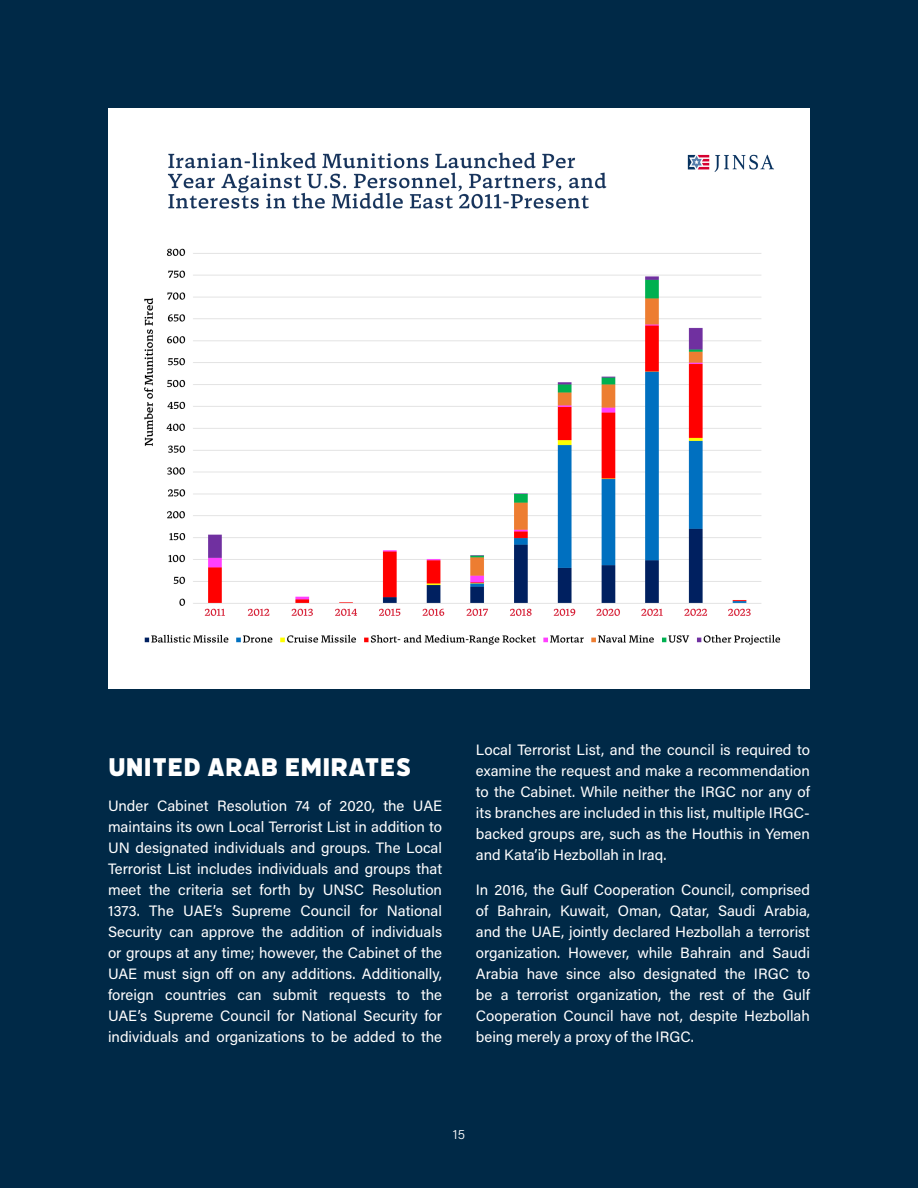
<style>
.page{position:relative;width:918px;height:1188px;background:#002947}
.page>*{position:absolute;margin:0;border:0;box-sizing:border-box;transform-origin:0 0}
.t1{font:28.5px "Filicudi Solid";color:#fff}
.Body_Copy{font:15px/21px "Acumin Pro";color:#fff;text-align:justify}
.t2{font:300 13.5px "Acumin Pro";color:#fff}
</style>
<div class="page">
<div style="left:108px;top:108px;width:702px;height:580px;background:#fff"></div>
<img style="left:144px;top:152px;width:637px;height:493px">
<p class="t1" style="left:108px;top:750px;width:17px">UNITED</p>
<p class="t1" style="left:207px;top:750px;width:188px">ARAB EMIRATES</p>
<p class="Body_Copy" style="left:108px;top:795px;width:336px">Under Cabinet Resolution 74 of 2020, the UAE maintains its own Local Terrorist List in addition to UN designated individuals and groups. The Local Terrorist List includes individuals and groups that meet the criteria set forth by UNSC Resolution 1373. The UAE’s Supreme Council for National Security can approve the addition of individuals or groups at any time; however, the Cabinet of the UAE must sign off on any additions. Additionally, foreign countries can submit requests to the UAE’s Supreme Council for National Security for individuals and organizations to be added to the</p>
<p class="Body_Copy" style="left:476px;top:739px;width:336px">Local Terrorist List, and the council is required to examine the request and make a recommendation to the Cabinet. While neither the IRGC nor any of its branches are included in this list, multiple IRGC&shy;backed groups are, such as the Houthis in Yemen and Kata’ib Hezbollah in Iraq.</p>
<p class="Body_Copy" style="left:476px;top:878px;width:336px">In 2016, the Gulf Cooperation Council, comprised of Bahrain, Kuwait, Oman, Qatar, Saudi Arabia, and the UAE, jointly declared Hezbollah a terrorist organization. However, while Bahrain and Saudi Arabia have since also designated the IRGC to be a terrorist organization, the rest of the Gulf Cooperation Council have not, despite Hezbollah being merely a proxy of the IRGC.</p>
<p class="t2" style="left:453px;top:1125px;width:14px">15</p>
</div>
